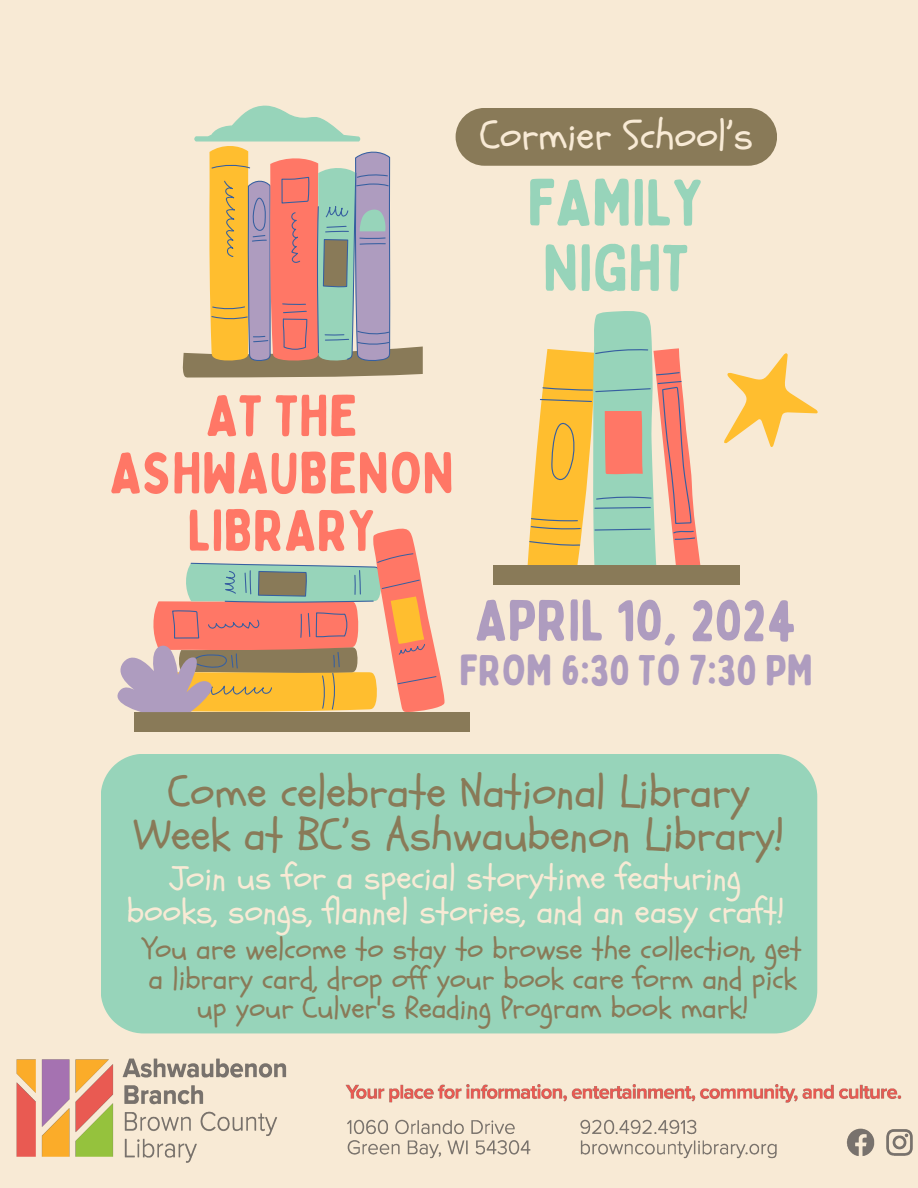
<style>
.page{position:relative;width:918px;height:1188px;background:#f8ead5}
.page>*{position:absolute;margin:0;border:0;box-sizing:border-box;transform-origin:0 0}
.t1{font:65.7px/65.2px "Bobby Jones Soft";color:#97d4ba}
.t2{font:58.2px/57.3px "Bobby Jones Soft";color:#f76;text-align:center}
.t3{font:58.2px "Bobby Jones Soft";color:#ae9cbf}
.t4{font:45px/43.8px "Schoolbell";color:#897a58;text-align:center}
.t5{font:43.2px "Bobby Jones Soft";color:#ae9cbf}
.t6{font:40.5px "Schoolbell";color:#f8ead5}
.t7{font:34.5px/33.8px "Schoolbell";color:#f8ead5;text-align:center}
.t8{font:30px/29.2px "Schoolbell";color:#897a58;text-align:center}
</style>
<div class="page">
<svg style="left:182px;top:105px;width:240px;height:273px"></svg>
<div style="left:493px;top:565px;width:246px;height:19px;background:#897a58"></div>
<div style="left:135px;top:712px;width:335px;height:19px;background:#897a58"></div>
<svg style="left:527px;top:311px;width:291px;height:263px"></svg>
<svg style="left:117px;top:528px;width:328px;height:184px"></svg>
<div style="left:101px;top:754px;width:716px;height:279px;background:#97d4ba"></div>
<div style="left:456px;top:108px;width:321px;height:58px;background:#897a58;border-radius:29px"></div>
<img style="left:16px;top:1058px;width:897px;height:105px">
<p class="t6" style="left:480px;top:108px;width:275px">Cormier School’s</p>
<h5 class="t1" style="left:528px;top:171px;width:179px">FAMILY<br>NIGHT</h5>
<p class="t2" style="left:110px;top:388px;width:346px">AT THE<br>ASHWAUBENON<br>LIBRARY</p>
<h1 class="t3" style="left:475px;top:584px;width:323px">APRIL 10, 2024</h1>
<h1 class="t5" style="left:459px;top:644px;width:355px">FROM 6:30 TO 7:30 PM</h1>
<p class="t4" style="left:134px;top:771px;width:652px">Come celebrate National Library<br>Week at BC’s Ashwaubenon Library!</p>
<p class="t7" style="left:127px;top:861px;width:659px">Join us for a special storytime featuring books, songs, flannel stories, and an easy craft!</p>
<h2 class="t8" style="left:143px;top:935px;width:660px">You are welcome to stay to browse the collection, get a library card, drop off your book care form and pick up your Culver's Reading Program book mark!</h2>
</div>
